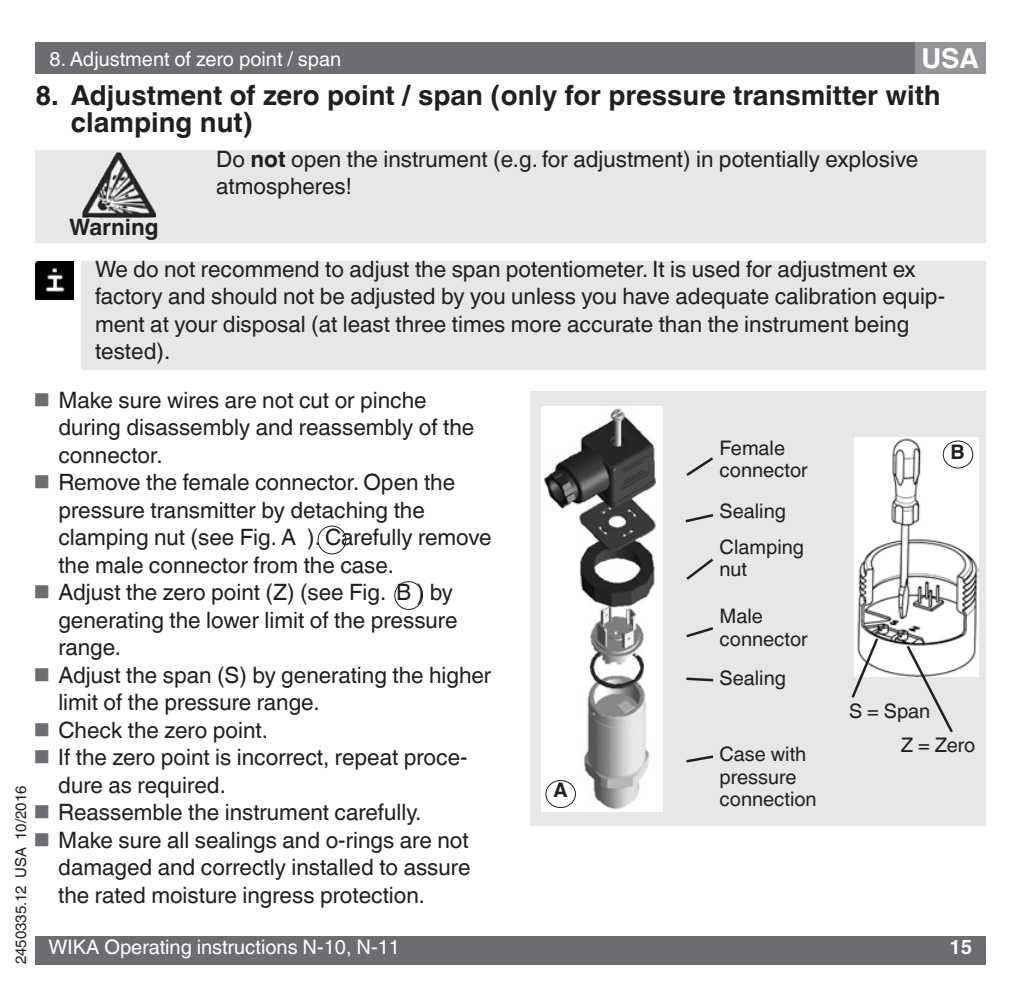
<style>
.page{position:relative;width:1021px;height:1007px;background:#fff}
.page>*{position:absolute;margin:0;border:0;box-sizing:border-box;transform-origin:0 0}
.t1{font:700 27.5px/27.5px "Helvetica World";color:#231f20}
.t2{font:700 27.5px "Helvetica World";color:#fff}
.t3{font:22.5px/27.5px "Helvetica World";color:#231f20}
.t4{font:700 22.5px "Helvetica World";color:#231f20}
.t5{font:20px/22.5px "Helvetica World";color:#231f20}
.t6{font:20px "Helvetica World";color:#fff}
.t7{font:700 20px "Helvetica World";color:#fff}
.t8{font:700 20px "Helvetica World";color:#231f20}
.t9{font:15px "Helvetica World";color:#231f20}
.s1{font-weight:700}
</style>
<div class="page">
<div style="left:35px;top:42px;width:950px;height:32px;background:#6c6d70"></div>
<div style="left:35px;top:935px;width:950px;height:29px;background:#6c6d70"></div>
<div style="left:914px;top:42px;width:71px;height:32px;background:#939598"></div>
<div style="left:530px;top:391px;width:455px;height:434px;background:#e6e7e9"></div>
<img style="left:854px;top:437px;width:124px;height:239px">
<img style="left:541px;top:406px;width:121px;height:405px">
<svg style="left:851px;top:635px;width:29px;height:63px"></svg>
<svg style="left:904px;top:643px;width:51px;height:90px"></svg>
<svg style="left:686px;top:457px;width:28px;height:19px"></svg>
<svg style="left:685px;top:514px;width:29px;height:9px"></svg>
<svg style="left:686px;top:558px;width:28px;height:22px"></svg>
<svg style="left:686px;top:627px;width:28px;height:11px"></svg>
<svg style="left:686px;top:677px;width:28px;height:5px"></svg>
<svg style="left:686px;top:755px;width:28px;height:8px"></svg>
<img style="left:35px;top:261px;width:39px;height:38px">
<div style="left:545px;top:780px;width:30px;height:27px;border:1px solid #231f20;border-radius:50%"></div>
<div style="left:942px;top:440px;width:31px;height:28px;border:1px solid #231f20;border-radius:50%"></div>
<div style="left:81px;top:261px;width:904px;height:108px;background:#e6e7e9"></div>
<div style="left:318px;top:525px;width:28px;height:29px;border:1px solid #231f20;border-radius:50%"></div>
<div style="left:394px;top:581px;width:29px;height:28px;border:1px solid #231f20;border-radius:50%"></div>
<div style="left:35px;top:151px;width:950px;height:92px;background:#e6e7e9"></div>
<img style="left:82px;top:152px;width:74px;height:66px">
<p class="t9" style="left:12px;top:964px;width:180px;rotate:-90deg">2450335.12 USA 10/2016</p>
<p class="t6" style="left:50px;top:47px;width:293px">8. Adjustment of zero point / span</p>
<p class="t2" style="left:921px;top:42px;width:59px">USA</p>
<p class="t1" style="left:71px;top:82px;width:871px;text-indent:-35px">8. Adjustment of zero point / span (only for pressure transmitter with clamping nut)</p>
<p class="t4" style="left:69px;top:213px;width:91px">Warning</p>
<p class="t3" style="left:216px;top:145px;width:703px">Do <span class="s1">not</span> open the instrument (e.g. for adjustment) in potentially explosive atmospheres!</p>
<p class="t3" style="left:95px;top:255px;width:851px">We do not recommend to adjust the span potentiometer. It is used for adjustment ex factory and should not be adjusted by you unless you have adequate calibration equip&shy;ment at your disposal (at least three times more accurate than the instrument being tested).</p>
<p class="t3" style="left:58px;top:386px;width:435px">Make sure wires are not cut or pinche during disassembly and reassembly of the connector.<br>Remove the female connector. Open the pressure transmitter by detaching the clamping nut (see Fig. A ). Carefully remove the male connector from the case.<br>Adjust the zero point (Z) (see Fig. B ) by generating the lower limit of the pressure range.<br>Adjust the span (S) by generating the higher limit of the pressure range.<br>Check the zero point.<br>If the zero point is incorrect, repeat proce&shy;dure as required.<br>Reassemble the instrument carefully.<br>Make sure all sealings and o-rings are not damaged and correctly installed to assure the rated moisture ingress protection.</p>
<p class="t5" style="left:719px;top:436px;width:90px">Female connector</p>
<p class="t5" style="left:719px;top:493px;width:86px;line-height:35.5px">Sealing<br>Clamping</p>
<p class="t5" style="left:719px;top:558px;width:29px">nut</p>
<p class="t5" style="left:719px;top:605px;width:90px">Male connector</p>
<p class="t5" style="left:719px;top:666px;width:68px">Sealing</p>
<p class="t8" style="left:950px;top:440px;width:16px">B</p>
<p class="t5" style="left:849px;top:700px;width:83px">S = Span</p>
<p class="t5" style="left:900px;top:733px;width:76px">Z = Zero</p>
<p class="t5" style="left:719px;top:743px;width:99px">Case with pressure connection</p>
<p class="t8" style="left:553px;top:777px;width:16px">A</p>
<p class="t6" style="left:49px;top:934px;width:353px">WIKA Operating instructions N-10, N-11</p>
<p class="t7" style="left:949px;top:934px;width:25px">15</p>
</div>
